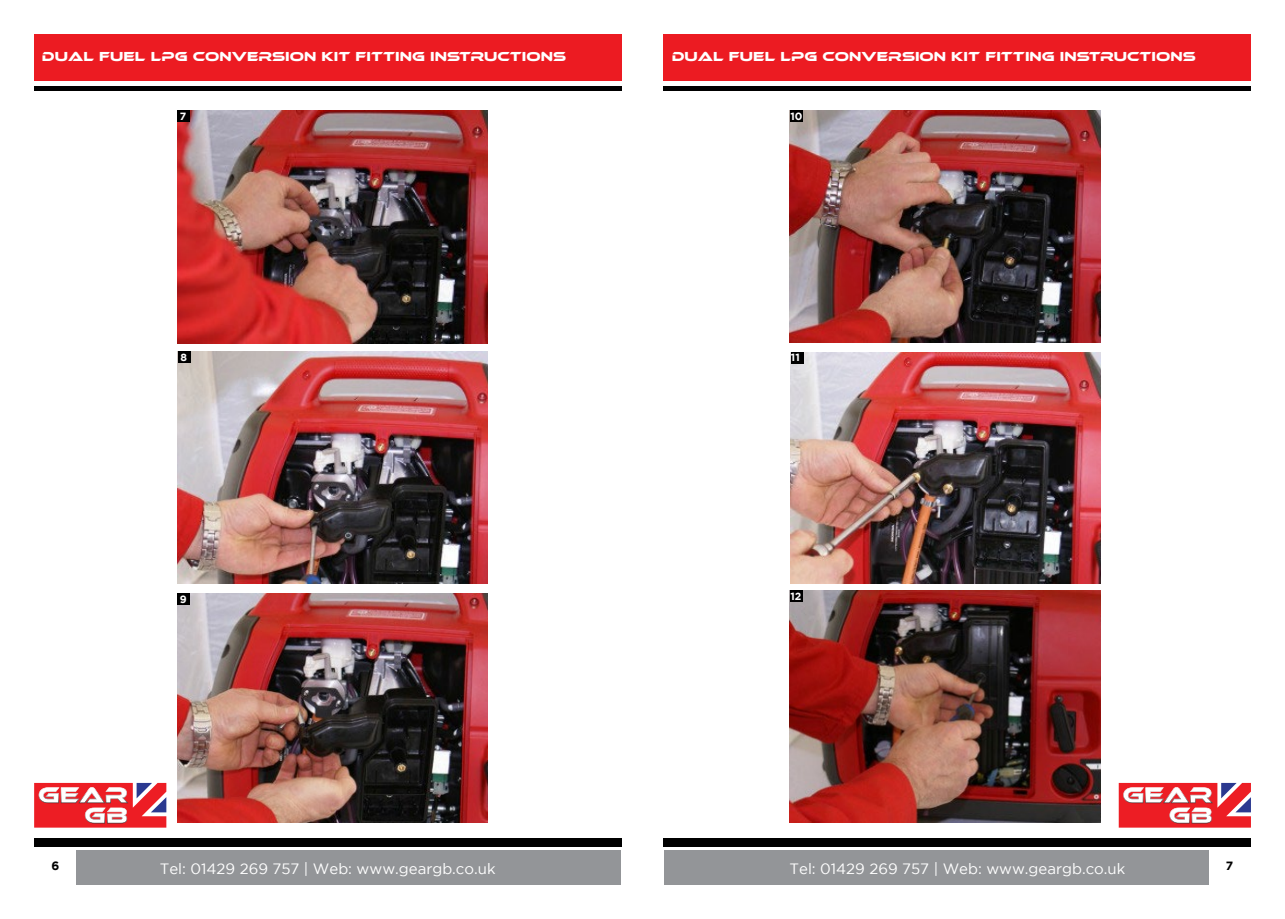
<style>
.page{position:relative;width:1285px;height:919px;background:#fff}
.page>*{position:absolute;margin:0;border:0;box-sizing:border-box;transform-origin:0 0}
.t1{font:15px "Gotham";color:#fff}
.t2{font:13.5px "Ethnocentric Rg";color:#fff}
.t3{font:700 12px "Gotham";color:#000}
.t4{font:700 10.5px "Gotham";color:#fff}
</style>
<div class="page">
<img style="left:789px;top:111px;width:311px;height:231px">
<img style="left:790px;top:352px;width:310px;height:231px">
<img style="left:789px;top:590px;width:311px;height:232px">
<img style="left:177px;top:111px;width:311px;height:233px">
<img style="left:178px;top:351px;width:310px;height:232px">
<img style="left:177px;top:593px;width:311px;height:229px">
<div style="left:34px;top:838px;width:587px;height:9px;background:#000"></div>
<div style="left:663px;top:838px;width:587px;height:9px;background:#000"></div>
<div style="left:34px;top:34px;width:587px;height:47px;background:#ec1b22"></div>
<hr style="left:34px;top:86px;width:587px;height:4px;background:#000">
<div style="left:663px;top:34px;width:587px;height:47px;background:#ec1b22"></div>
<hr style="left:663px;top:86px;width:587px;height:4px;background:#000">
<svg style="left:34px;top:782px;width:132px;height:45px"></svg>
<svg style="left:1118px;top:782px;width:132px;height:45px"></svg>
<div style="left:177px;top:593px;width:13px;height:12px;background:#000"></div>
<div style="left:177px;top:111px;width:13px;height:11px;background:#000"></div>
<div style="left:178px;top:351px;width:12px;height:12px;background:#000"></div>
<div style="left:790px;top:111px;width:12px;height:11px;background:#000"></div>
<div style="left:789px;top:590px;width:13px;height:12px;background:#000"></div>
<div style="left:790px;top:352px;width:13px;height:11px;background:#000"></div>
<div style="left:77px;top:850px;width:544px;height:34px;background:#939598"></div>
<div style="left:663px;top:850px;width:545px;height:34px;background:#939598"></div>
<p class="t2" style="left:42px;top:48px;width:525px">DUAL FUEL LPG CONVERSION KIT FITTING INSTRUCTIONS</p>
<p class="t2" style="left:671px;top:48px;width:525px">DUAL FUEL LPG CONVERSION KIT FITTING INSTRUCTIONS</p>
<p class="t4" style="left:180px;top:112px;width:8px">7</p>
<p class="t4" style="left:790px;top:112px;width:14px">10</p>
<p class="t4" style="left:180px;top:353px;width:8px">8</p>
<p class="t4" style="left:790px;top:353px;width:10px">11</p>
<p class="t4" style="left:180px;top:595px;width:8px">9</p>
<p class="t4" style="left:790px;top:592px;width:12px">12</p>
<p class="t3" style="left:51px;top:861px;width:9px">6</p>
<p class="t1" style="left:160px;top:862px;width:337px">Tel: 01429 269 757 | Web: www.geargb.co.uk</p>
<p class="t1" style="left:789px;top:862px;width:337px">Tel: 01429 269 757 | Web: www.geargb.co.uk</p>
<p class="t3" style="left:1225px;top:861px;width:9px">7</p>
</div>
